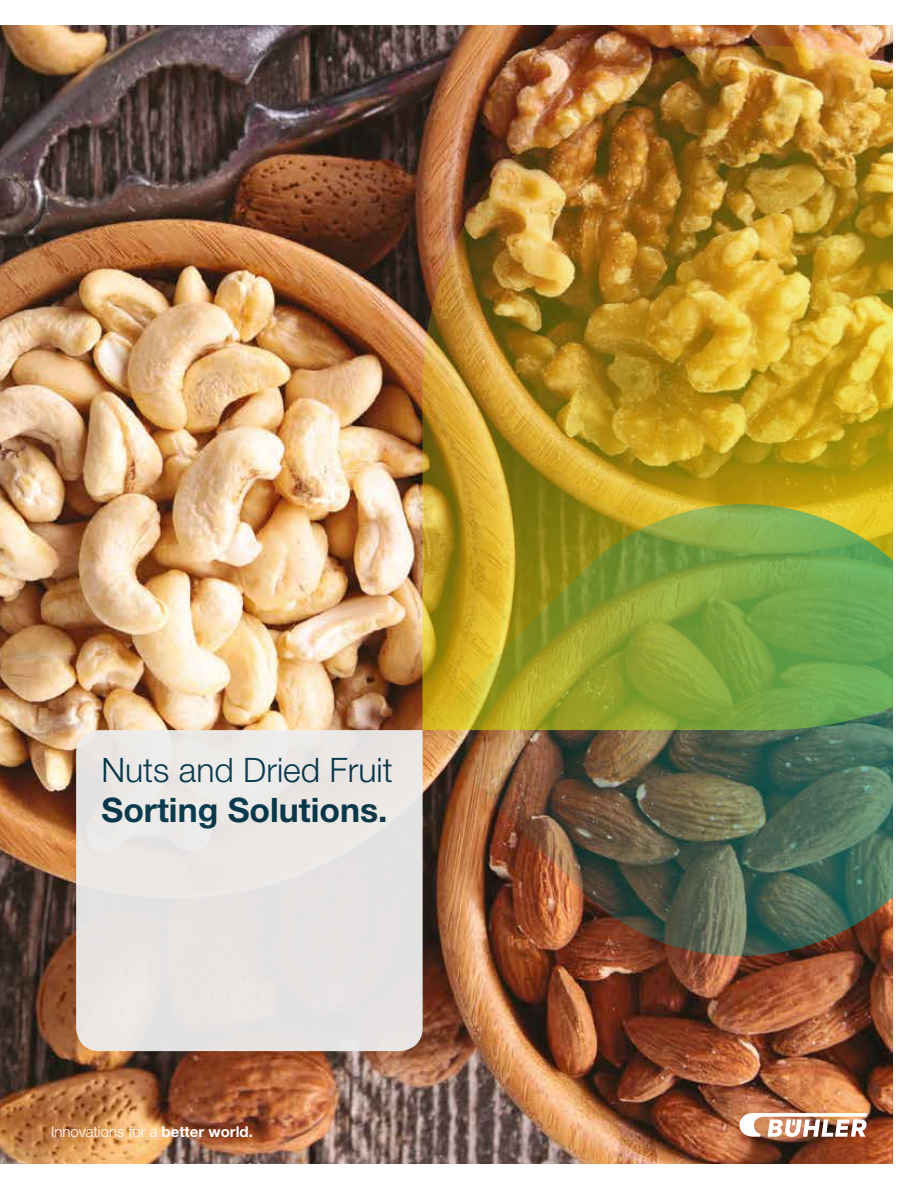
<style>
.page{position:relative;width:918px;height:1188px;background:#fff}
.page>*{position:absolute;margin:0;border:0;box-sizing:border-box;transform-origin:0 0}
.t1{font:300 33.75px "Helvetica Neue LT";color:#00344a}
.t2{font:700 33.75px "Helvetica Neue LT";color:#00344a}
.t3{font:300 15px "Helvetica Neue LT";color:#fff}
.s1{font-weight:700}
</style>
<div class="page">
<img style="left:0;top:26px;width:892px;height:1138px">
<img style="left:423px;top:46px;width:469px;height:436px">
<img style="left:423px;top:482px;width:469px;height:496px">
<img style="left:739px;top:1113px;width:128px;height:24px">
<div style="left:76px;top:730px;width:347px;height:321px;background:#e8e4e3"></div>
<h1 class="t1" style="left:101px;top:749px;width:293px">Nuts and Dried Fruit</h1>
<h1 class="t2" style="left:101px;top:789px;width:288px">Sorting Solutions.</h1>
<p class="t3" style="left:51px;top:1122px;width:203px">Innovations for a <span class="s1">better world.</span></p>
</div>
